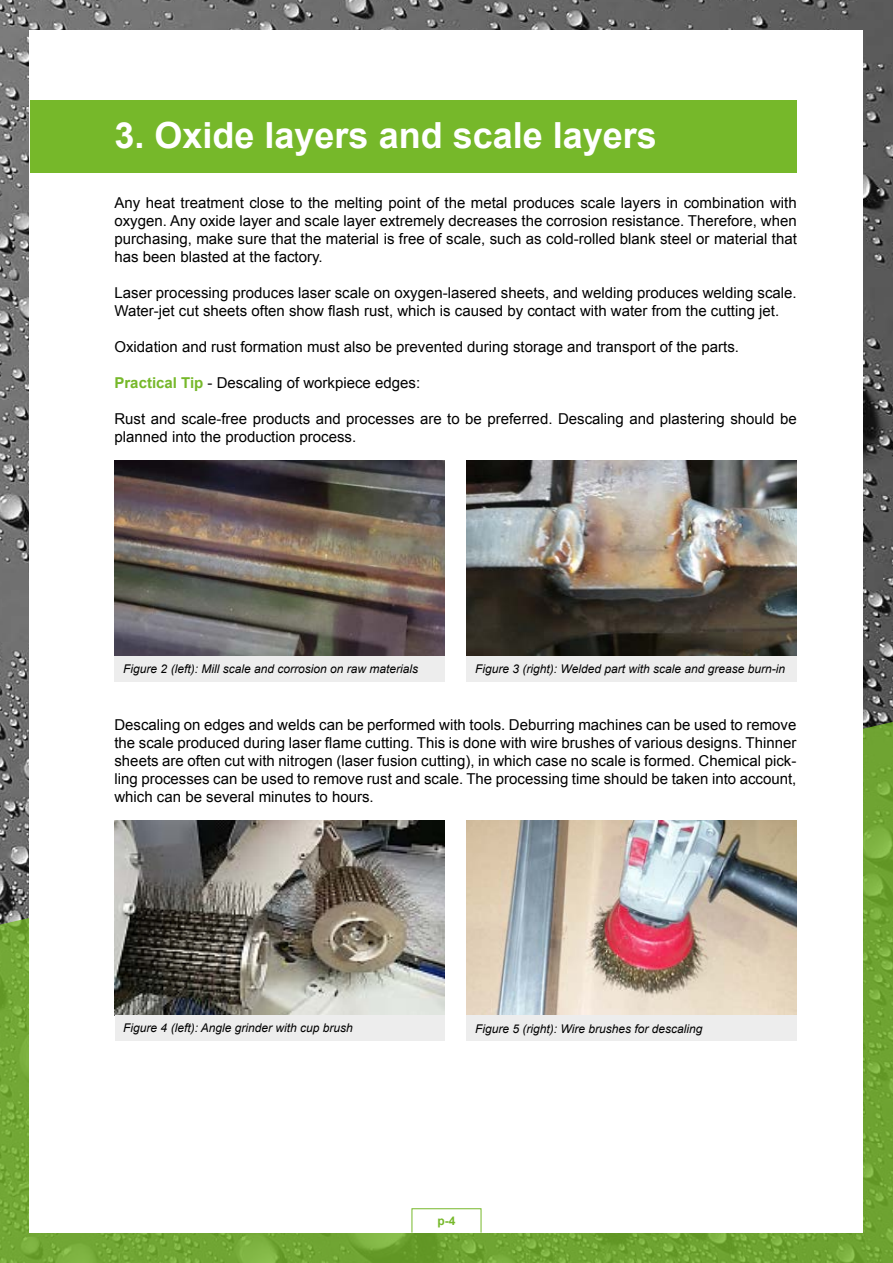
<style>
.page{position:relative;width:893px;height:1263px;background:#fff}
.page>*{position:absolute;margin:0;border:0;box-sizing:border-box;transform-origin:0 0}
.t1{font:700 36px "Arial";color:#fff}
.t2{font:15px/18px "Arial";color:#000;text-align:justify}
.t3{font:italic 12px "Arial";color:#000}
.t4{font:700 12px "Arial";color:#76b82a}
.s1{font-weight:700;color:#76b82a}
</style>
<div class="page">
<img style="left:0;top:0;width:893px;height:721px">
<svg style="left:0;top:721px;width:893px;height:542px;background:#73a13d"></svg>
<div style="left:30px;top:30px;width:833px;height:1202px;background:#fff"></div>
<img style="left:114px;top:461px;width:331px;height:195px">
<img style="left:114px;top:820px;width:331px;height:196px">
<img style="left:466px;top:460px;width:331px;height:196px">
<img style="left:466px;top:820px;width:330px;height:196px">
<div style="left:30px;top:100px;width:766px;height:72px;background:#76b82a"></div>
<div style="left:412px;top:1208px;width:69px;height:25px;border:1px solid #76b82a"></div>
<div style="left:115px;top:656px;width:330px;height:26px;background:#ededed"></div>
<div style="left:115px;top:1015px;width:329px;height:26px;background:#ededed"></div>
<div style="left:467px;top:656px;width:330px;height:26px;background:#ededed"></div>
<div style="left:467px;top:1015px;width:330px;height:26px;background:#ededed"></div>
<h1 class="t1" style="left:114px;top:112px;width:544px">3. Oxide layers and scale layers</h1>
<p class="t2" style="left:114px;top:194px;width:684px">Any heat treatment close to the melting point of the metal produces scale layers in combination with oxygen. Any oxide layer and scale layer extremely decreases the corrosion resistance. Therefore, when purchasing, make sure that the material is free of scale, such as cold-rolled blank steel or material that has been blasted at the factory.</p>
<p class="t2" style="left:114px;top:284px;width:684px">Laser processing produces laser scale on oxygen-lasered sheets, and welding produces welding scale.<br>Water-jet cut sheets often show flash rust, which is caused by contact with water from the cutting jet.</p>
<p class="t2" style="left:114px;top:338px;width:626px">Oxidation and rust formation must also be prevented during storage and transport of the parts.</p>
<p class="t2" style="left:114px;top:374px;width:307px"><span class="s1">Practical Tip</span> - Descaling of workpiece edges:</p>
<p class="t2" style="left:114px;top:410px;width:684px">Rust and scale-free products and processes are to be preferred. Descaling and plastering should be planned into the production process.</p>
<p class="t3" style="left:123px;top:661px;width:296px">Figure 2 (left): Mill scale and corrosion on raw materials</p>
<p class="t3" style="left:475px;top:661px;width:311px">Figure 3 (right): Welded part with scale and grease burn-in</p>
<p class="t2" style="left:114px;top:716px;width:683px">Descaling on edges and welds can be performed with tools. Deburring machines can be used to remove the scale produced during laser flame cutting. This is done with wire brushes of various designs. Thinner sheets are often cut with nitrogen (laser fusion cutting), in which case no scale is formed. Chemical pick&shy;ling processes can be used to remove rust and scale. The processing time should be taken into account, which can be several minutes to hours.</p>
<p class="t3" style="left:123px;top:1020px;width:231px">Figure 4 (left): Angle grinder with cup brush</p>
<p class="t3" style="left:475px;top:1021px;width:229px">Figure 5 (right): Wire brushes for descaling</p>
<p class="t4" style="left:437px;top:1213px;width:19px">p-4</p>
</div>
